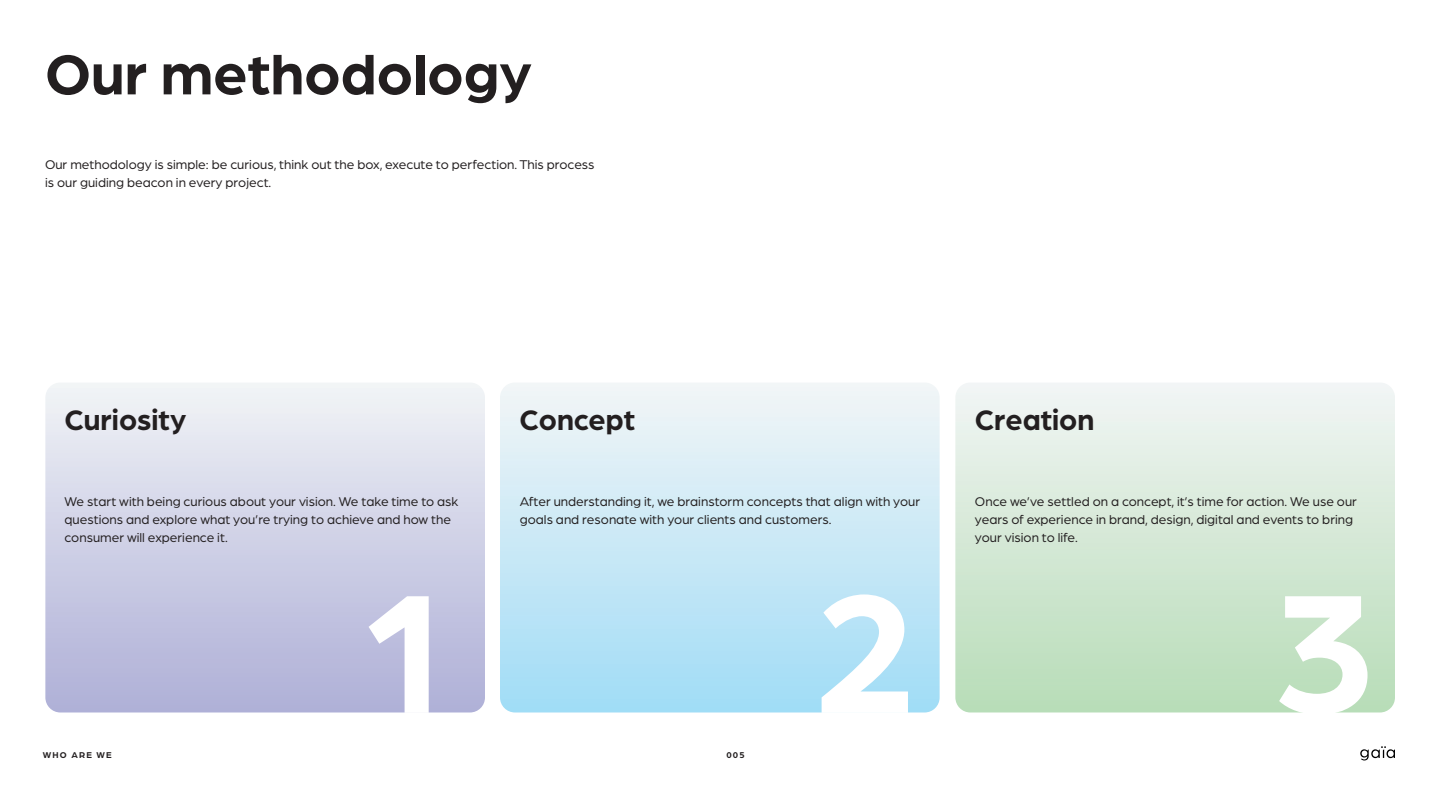
<style>
.page{position:relative;width:1440px;height:810px;background:#fff}
.page>*{position:absolute;margin:0;border:0;box-sizing:border-box;transform-origin:0 0}
.t1{font:700 180px "Arboria";color:#fff}
.Heading_1{font:700 60px "Arboria";color:#231f20}
.Heading_2{font:700 30px "Arboria";color:#231f20}
.t2{font:13.5px/18px "Arboria";color:#231f20}
.t3{font:700 9px "Arboria";letter-spacing:.14em;color:#231f20}
</style>
<div class="page">
<svg style="left:1360px;top:746px;width:35px;height:14px"></svg>
<svg style="left:45px;top:383px;width:440px;height:329px;background:#cfd1e6"></svg>
<svg style="left:500px;top:383px;width:440px;height:329px;background:#c9e8f6"></svg>
<svg style="left:955px;top:383px;width:440px;height:329px;background:#d4e8d5"></svg>
<p class="Heading_1" style="left:45px;top:33px;width:488px">Our methodology</p>
<p class="t2" style="left:45px;top:155px;width:551px">Our methodology is simple: be curious, think out the box, execute to perfection. This process is our guiding beacon in every project.</p>
<p class="Heading_2" style="left:64px;top:399px;width:123px">Curiosity</p>
<p class="Heading_2" style="left:520px;top:399px;width:117px">Concept</p>
<p class="Heading_2" style="left:975px;top:399px;width:121px">Creation</p>
<p class="t2" style="left:64px;top:492px;width:396px">We start with being curious about your vision. We take time to ask questions and explore what you’re trying to achieve and how the consumer will experience it.</p>
<p class="t2" style="left:520px;top:492px;width:402px">After understanding it, we brainstorm concepts that align with your goals and resonate with your clients and customers.</p>
<p class="t2" style="left:975px;top:492px;width:384px">Once we’ve settled on a concept, it’s time for action. We use our years of experience in brand, design, digital and events to bring your vision to life.</p>
<p class="t1" style="left:359px;top:529px;width:91px">1</p>
<p class="t1" style="left:814px;top:529px;width:106px">2</p>
<p class="t1" style="left:1271px;top:529px;width:106px">3</p>
<p class="t3" style="left:43px;top:748px;width:70px">Who are we</p>
<p class="t3" style="left:726px;top:748px;width:20px">005</p>
</div>
